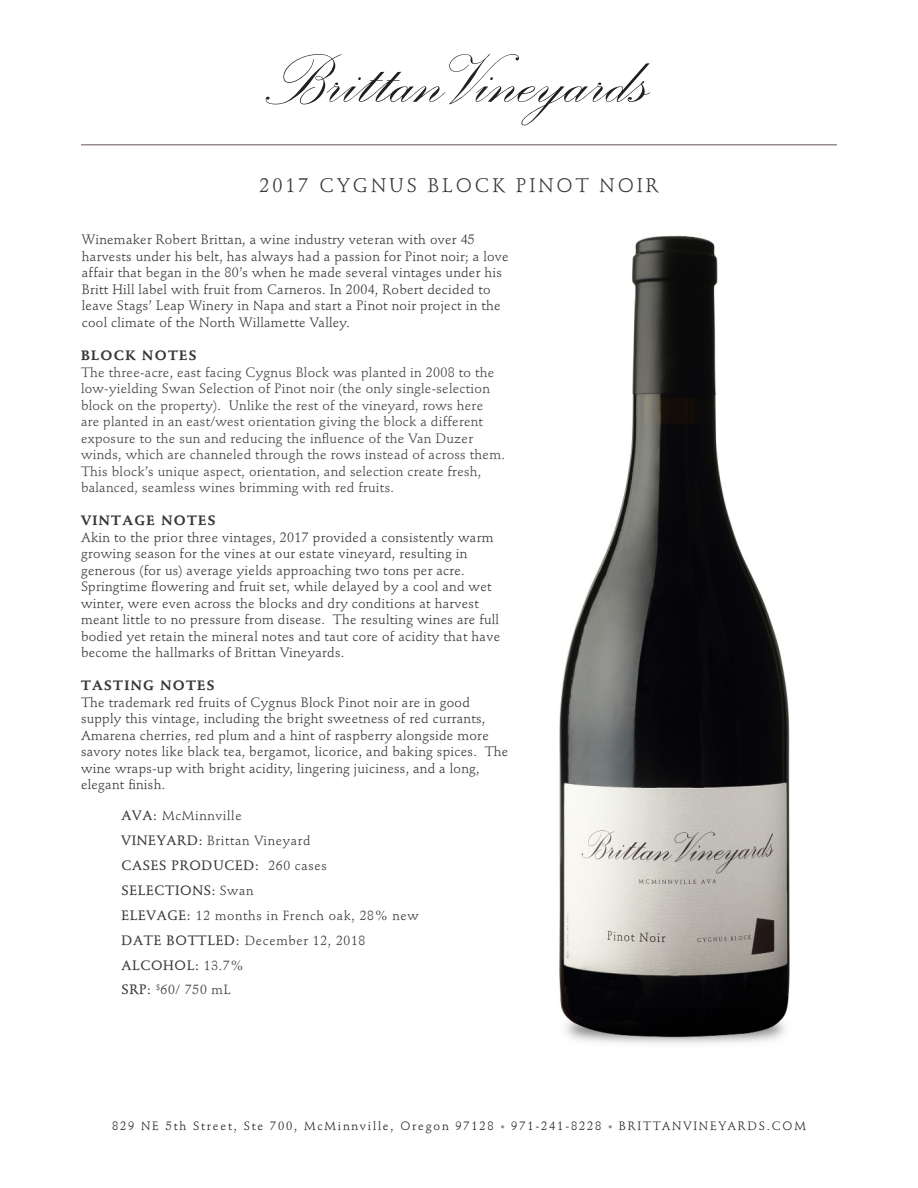
<style>
.page{position:relative;width:918px;height:1188px;background:#fff}
.page>*{position:absolute;margin:0;border:0;box-sizing:border-box;transform-origin:0 0}
.t1{font:19.5px "Stempel Schneidler";letter-spacing:.15em;color:#353639}
.t2{font:13.5px/16.5px "Stempel Schneidler";letter-spacing:.02em;color:#373739}
.t3{font:13.5px/16.5px "Stempel Schneidler";letter-spacing:.02em;color:#424142}
.t4{font:13.5px/16.5px "Stempel Schneidler";letter-spacing:.02em;color:#383839}
.t5{font:500 13.5px "Stempel Schneidler";letter-spacing:.05em;color:#373739}
.t6{font:700 13.5px "Stempel Schneidler";letter-spacing:.1em;color:#373739}
.t7{font:13.2px "Stempel Schneidler";letter-spacing:.05em;color:#373739}
.t8{font:12px "Stempel Schneidler";letter-spacing:.15em;color:#231f20}
.s1{font-weight:500;font-size:13.5px}
.s2{font-weight:400;font-size:13.2px}
.s3{font-size:9px;color:#978b92}
</style>
<div class="page">
<hr style="left:81px;top:144px;width:756px;height:2px;background:#978b92">
<svg style="left:266px;top:54px;width:384px;height:71px"></svg>
<img style="left:559px;top:235px;width:231px;height:809px">
<p class="t1" style="left:259px;top:174px;width:401px">2017 CYGNUS BLOCK PINOT NOIR</p>
<p class="t2" style="left:82px;top:232px;width:428px">Winemaker Robert Brittan, a wine industry veteran with over 45 harvests under his belt, has always had a passion for Pinot noir; a love affair that began in the 80’s when he made several vintages under his Britt Hill label with fruit from Carneros. In 2004, Robert decided to leave Stags’ Leap Winery in Napa and start a Pinot noir project in the cool climate of the North Willamette Valley.</p>
<p class="t6" style="left:81px;top:347px;width:117px">BLOCK NOTES</p>
<p class="t3" style="left:81px;top:364px;width:425px">The three-acre, east facing Cygnus Block was planted in 2008 to the low-yielding Swan Selection of Pinot noir (the only single-selection block on the property). Unlike the rest of the vineyard, rows here<br>are planted in an east/west orientation giving the block a different exposure to the sun and reducing the influence of the Van Duzer winds, which are channeled through the rows instead of across them.<br>This block’s unique aspect, orientation, and selection create fresh, balanced, seamless wines brimming with red fruits.</p>
<p class="t6" style="left:81px;top:512px;width:136px">VINTAGE NOTES</p>
<p class="t4" style="left:81px;top:529px;width:421px">Akin to the prior three vintages, 2017 provided a consistently warm growing season for the vines at our estate vineyard, resulting in generous (for us) average yields approaching two tons per acre.<br>Springtime flowering and fruit set, while delayed by a cool and wet winter, were even across the blocks and dry conditions at harvest meant little to no pressure from disease. The resulting wines are full bodied yet retain the mineral notes and taut core of acidity that have become the hallmarks of Brittan Vineyards.</p>
<p class="t6" style="left:81px;top:677px;width:135px">TASTING NOTES</p>
<p class="t2" style="left:81px;top:694px;width:429px">The trademark red fruits of Cygnus Block Pinot noir are in good supply this vintage, including the bright sweetness of red currants, Amarena cherries, red plum and a hint of raspberry alongside more savory notes like black tea, bergamot, licorice, and baking spices. The wine wraps-up with bright acidity, lingering juiciness, and a long, elegant finish.</p>
<p class="t7" style="left:122px;top:808px;width:122px"><span class="s1">AVA:</span> McMinnville</p>
<p class="t7" style="left:122px;top:833px;width:190px"><span class="s1">VINEYARD:</span> Brittan Vineyard</p>
<p class="t5" style="left:122px;top:857px;width:207px">CASES PRODUCED: <span class="s2">260 cases</span></p>
<p class="t5" style="left:122px;top:882px;width:133px">SELECTIONS: <span class="s2">Swan</span></p>
<p class="t7" style="left:122px;top:908px;width:299px"><span class="s1">ELEVAGE:</span> 12 months in French oak, 28% new</p>
<p class="t7" style="left:122px;top:932px;width:245px"><span class="s1">DATE BOTTLED:</span> December 12, 2018</p>
<p class="t5" style="left:122px;top:957px;width:124px">ALCOHOL: <span class="s2">13.7%</span></p>
<p class="t7" style="left:122px;top:982px;width:111px"><span class="s1">SRP:</span> <sup>$</sup>60/ 750 mL</p>
<p class="t8" style="left:112px;top:1119px;width:695px">829 NE 5th Street, Ste 700, McMinnville, Oregon 97128 <span class="s3">•</span> 971-241-8228 <span class="s3">•</span> BRITTANVINEYARDS.COM</p>
</div>
